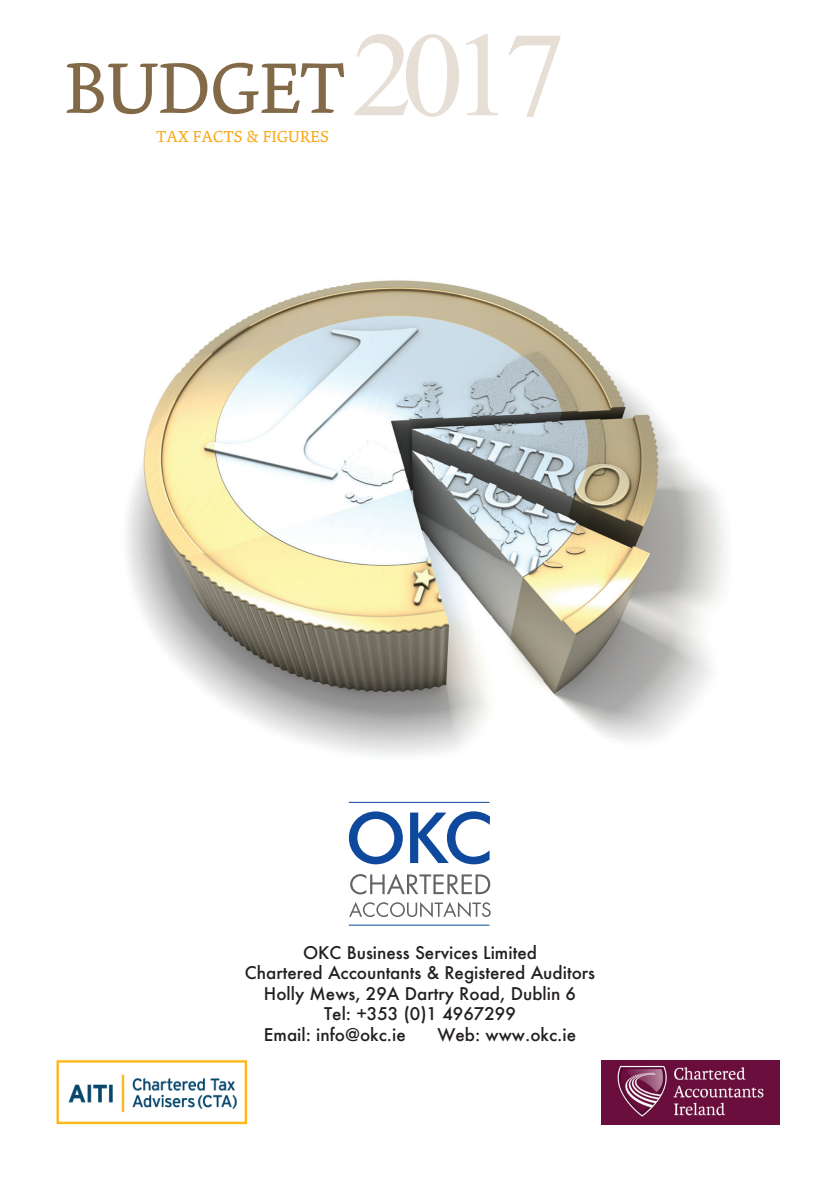
<style>
.page{position:relative;width:840px;height:1191px;background:#fff}
.page>*{position:absolute;margin:0;border:0;box-sizing:border-box;transform-origin:0 0}
.t1{font:75.6px "Dolly";color:#826947}
.t2{font:500 17px "Futura";color:#231f20}
.t3{font:16.8px "Dolly";letter-spacing:.015em;color:#f9a91b}
.s1{font-family:"Times New Roman";font-size:120px;color:#e7dfd6}
</style>
<div class="page">
<img style="left:126px;top:280px;width:600px;height:476px">
<img style="left:601px;top:1060px;width:178px;height:64px">
<img style="left:57px;top:1059px;width:191px;height:66px">
<svg style="left:348px;top:811px;width:54px;height:53px"></svg>
<svg style="left:410px;top:811px;width:80px;height:53px"></svg>
<svg style="left:350px;top:874px;width:140px;height:20px"></svg>
<svg style="left:349px;top:902px;width:141px;height:15px"></svg>
<hr style="left:348px;top:802px;width:141px;height:1px;background:#0f499d">
<hr style="left:348px;top:924px;width:141px;height:1px;background:#0f499d">
<h1 class="t1" style="left:65px;top:43px;width:502px">BUDGET<span class="s1">2017</span></h1>
<p class="t3" style="left:156px;top:126px;width:174px">TAX FACTS &amp; FIGURES</p>
<p class="t2" style="left:303px;top:941px;width:235px">OKC Business Services Limited</p>
<p class="t2" style="left:245px;top:961px;width:351px">Chartered Accountants &amp; Registered Auditors</p>
<p class="t2" style="left:264px;top:981px;width:313px">Holly Mews, 29A Dartry Road, Dublin 6</p>
<p class="t2" style="left:324px;top:1002px;width:193px">Tel: +353 (0)1 4967299</p>
<p class="t2" style="left:264px;top:1022px;width:143px">Email: info@okc.ie</p>
<p class="t2" style="left:437px;top:1022px;width:140px">Web: www.okc.ie</p>
</div>
